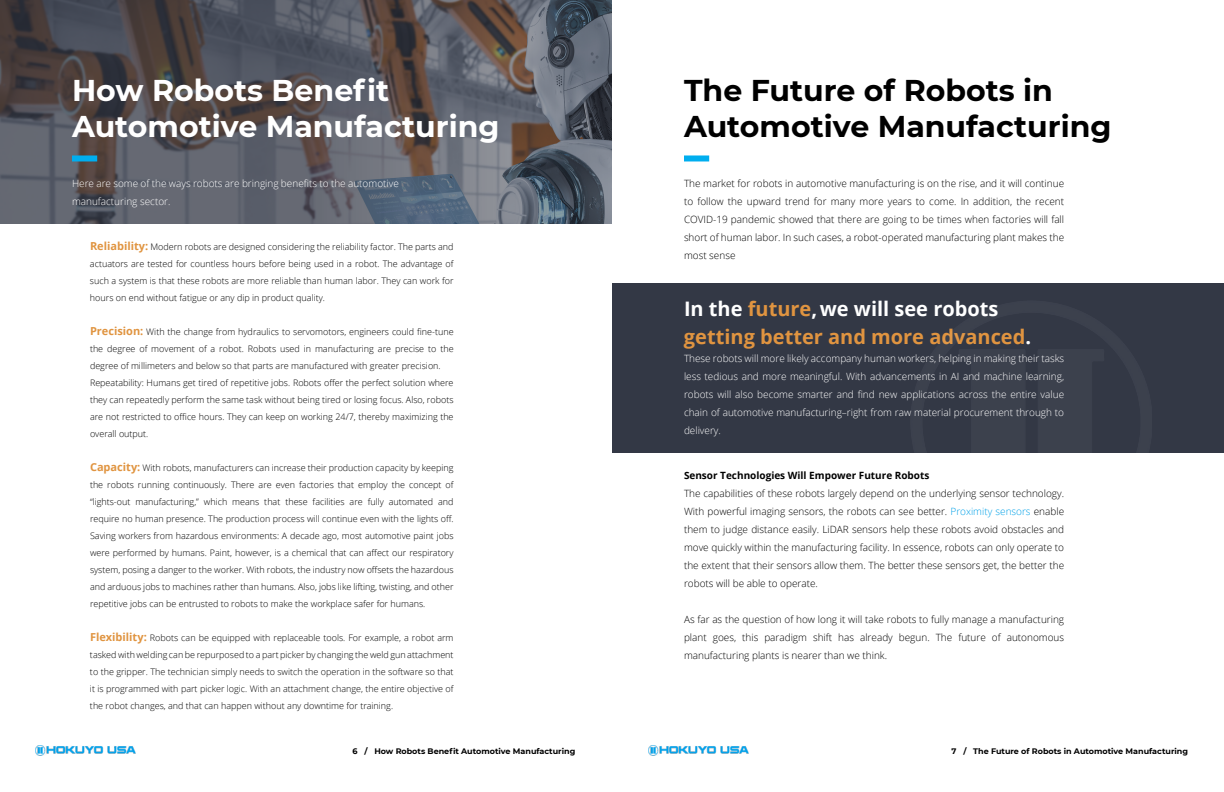
<style>
.page{position:relative;width:1224px;height:792px;background:#fff}
.page>*{position:absolute;margin:0;border:0;box-sizing:border-box;transform-origin:0 0}
.t1{font:700 30px/36px "Montserrat";color:#000}
.t2{font:700 30px/36px "Montserrat";color:#fff}
.t3{font:700 20px/28px "Open Sans";color:#e09440}
.t4{font:300 10px/18px "Open Sans";color:#000;text-align:justify}
.t5{font:300 10px/18px "Open Sans";color:#fff}
.t6{font:700 10px "Open Sans";color:#000}
.t7{font:300 9px/17px "Open Sans";color:#000;text-align:justify}
.t8{font:700 8px "Montserrat";color:#000}
.s1{font-weight:700;font-size:11px;color:#e09440}
.s2{color:#fff}
.s3{color:#00a1e8}
</style>
<div class="page">
<img style="left:648px;top:746px;width:100px;height:10px">
<img style="left:35px;top:746px;width:101px;height:10px">
<svg style="left:0;top:0;width:612px;height:224px;background:#58585f"></svg>
<div style="left:72px;top:155px;width:25px;height:6px;background:#00aeef"></div>
<div style="left:684px;top:155px;width:25px;height:6px;background:#00aeef"></div>
<div style="left:612px;top:283px;width:612px;height:170px;background:#333845"></div>
<h1 class="t2" style="left:72px;top:71px;width:429px">How Robots Benefit<br>Automotive Manufacturing</h1>
<h1 class="t1" style="left:684px;top:71px;width:429px">The Future of Robots in<br>Automotive Manufacturing</h1>
<p class="t5" style="left:72px;top:174px;width:328px">Here are some of the ways robots are bringing benefits to the automotive manufacturing sector.</p>
<p class="t4" style="left:684px;top:174px;width:382px">The market for robots in automotive manufacturing is on the rise, and it will continue to follow the upward trend for many more years to come. In addition, the recent COVID-19 pandemic showed that there are going to be times when factories will fall short of human labor. In such cases, a robot-operated manufacturing plant makes the most sense</p>
<p class="t7" style="left:90px;top:238px;width:365px"><span class="s1">Reliability:</span> Modern robots are designed considering the reliability factor. The parts and actuators are tested for countless hours before being used in a robot. The advantage of such a system is that these robots are more reliable than human labor. They can work for hours on end without fatigue or any dip in product quality.</p>
<p class="t7" style="left:90px;top:323px;width:365px;text-align:left"><span class="s1">Precision:</span> With the change from hydraulics to servomotors, engineers could fine-tune the degree of movement of a robot. Robots used in manufacturing are precise to the degree of millimeters and below so that parts are manufactured with greater precision.<br>Repeatability: Humans get tired of repetitive jobs. Robots offer the perfect solution where they can repeatedly perform the same task without being tired or losing focus. Also, robots are not restricted to office hours. They can keep on working 24/7, thereby maximizing the overall output.</p>
<p class="t7" style="left:90px;top:459px;width:365px"><span class="s1">Capacity:</span> With robots, manufacturers can increase their production capacity by keeping the robots running continuously. There are even factories that employ the concept of “lights-out manufacturing,” which means that these facilities are fully automated and require no human presence. The production process will continue even with the lights off.<br>Saving workers from hazardous environments: A decade ago, most automotive paint jobs were performed by humans. Paint, however, is a chemical that can affect our respiratory system, posing a danger to the worker. With robots, the industry now offsets the hazardous and arduous jobs to machines rather than humans. Also, jobs like lifting, twisting, and other repetitive jobs can be entrusted to robots to make the workplace safer for humans.</p>
<p class="t7" style="left:90px;top:629px;width:365px"><span class="s1">Flexibility:</span> Robots can be equipped with replaceable tools. For example, a robot arm tasked with welding can be repurposed to a part picker by changing the weld gun attachment to the gripper. The technician simply needs to switch the operation in the software so that it is programmed with part picker logic. With an attachment change, the entire objective of the robot changes, and that can happen without any downtime for training.</p>
<h2 class="t3" style="left:684px;top:295px;width:349px"><span class="s2">In the</span> future<span class="s2">,we will see robots </span>getting better and more advanced<span class="s2">.</span></h2>
<p class="t5" style="left:684px;top:349px;width:382px;text-align:justify">These robots will more likely accompany human workers, helping in making their tasks less tedious and more meaningful. With advancements in AI and machine learning, robots will also become smarter and find new applications across the entire value chain of automotive manufacturing–right from raw material procurement through to delivery.</p>
<p class="t6" style="left:684px;top:468px;width:247px">Sensor Technologies Will Empower Future Robots</p>
<p class="t4" style="left:684px;top:484px;width:382px">The capabilities of these robots largely depend on the underlying sensor technology.<br>With powerful imaging sensors, the robots can see better. <span class="s3">Proximity sensors</span> enable them to judge distance easily. LiDAR sensors help these robots avoid obstacles and move quickly within the manufacturing facility. In essence, robots can only operate to the extent that their sensors allow them. The better these sensors get, the better the robots will be able to operate.</p>
<p class="t4" style="left:684px;top:610px;width:382px">As far as the question of how long it will take robots to fully manage a manufacturing plant goes, this paradigm shift has already begun. The future of autonomous manufacturing plants is nearer than we think.</p>
<p class="t8" style="left:353px;top:745px;width:224px">6 / How Robots Benefit Automotive Manufacturing</p>
<p class="t8" style="left:952px;top:745px;width:238px">7 / The Future of Robots in Automotive Manufacturing</p>
</div>
